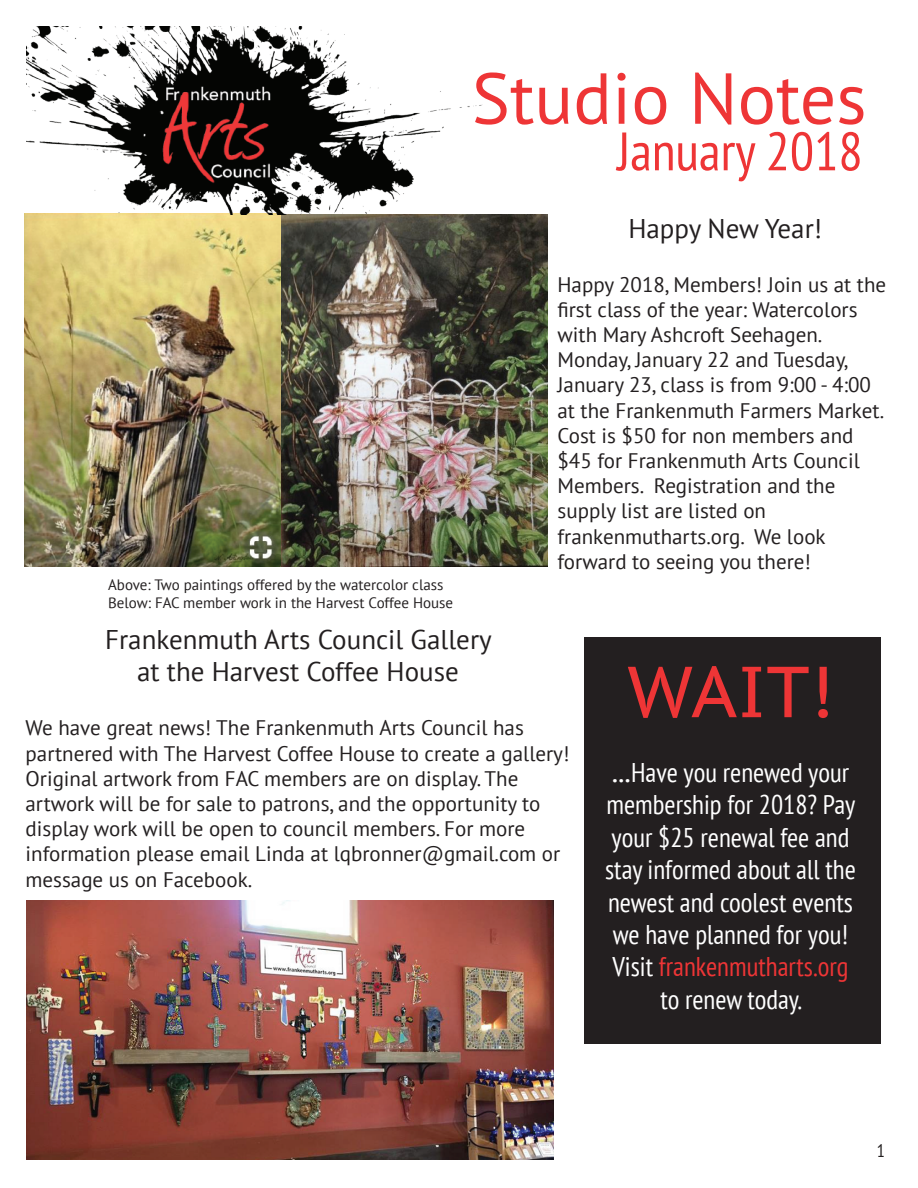
<style>
.page{position:relative;width:918px;height:1188px;background:#fff}
.page>*{position:absolute;margin:0;border:0;box-sizing:border-box;transform-origin:0 0}
.t1{font:72px "PT Sans";color:#ee3536}
.t2{font:72px "PT Sans Caption";color:#ee3536}
.t3{font:condensed 54px "PT Sans";color:#ee3536}
.t4{font:condensed 27px/32.4px "PT Sans";color:#fff;text-align:center}
.t5{font:27px/32.4px "PT Sans";color:#231f20;text-align:center}
.t6{font:21px/25.2px "PT Sans";color:#231f20}
.t7{font:condensed 18px "PT Sans";color:#231f20}
.t8{font:15px/18px "PT Sans";color:#231f20}
.s1{font-family:"PT Sans Caption";font-stretch:normal}
.s2{color:#ee3536}
</style>
<div class="page">
<img style="left:25px;top:213px;width:523px;height:353px">
<img style="left:26px;top:901px;width:527px;height:258px">
<img style="left:27px;top:26px;width:455px;height:189px">
<div style="left:584px;top:638px;width:297px;height:406px;background:#231f20"></div>
<h1 class="t1" style="left:472px;top:52px;width:396px">Studio Notes</h1>
<h2 class="t3" style="left:617px;top:117px;width:247px">January 2018</h2>
<p class="t8" style="left:108px;top:575px;width:347px">Above: Two paintings offered by the watercolor class<br>Below: FAC member work in the Harvest Coffee House</p>
<p class="t5" style="left:628px;top:211px;width:195px">Happy New Year!</p>
<p class="t6" style="left:558px;top:271px;width:330px">Happy 2018, Members! Join us at the first class of the year: Watercolors with Mary Ashcroft Seehagen.<br>Monday, January 22 and Tuesday,<br>January 23, class is from 9:00 - 4:00 at the Frankenmuth Farmers Market.<br>Cost is $50 for non members and $45 for Frankenmuth Arts Council<br>Members. Registration and the supply list are listed on frankenmutharts.org. We look forward to seeing you there!</p>
<p class="t5" style="left:105px;top:623px;width:388px">Frankenmuth Arts Council Gallery at the Harvest Coffee House</p>
<p class="t6" style="left:26px;top:715px;width:545px">We have great news! The Frankenmuth Arts Council has partnered with The Harvest Coffee House to create a gallery!<br>Original artwork from FAC members are on display. The artwork will be for sale to patrons, and the opportunity to display work will be open to council members. For more information please email Linda at lqbronner@gmail.com or message us on Facebook.</p>
<h1 class="t2" style="left:627px;top:645px;width:208px">WAIT!</h1>
<p class="t4" style="left:605px;top:756px;width:252px"><span class="s1">...</span>Have you renewed your membership for 2018? Pay your $25 renewal fee and stay informed about all the newest and coolest events we have planned for you!<br>Visit <span class="s2">frankenmutharts.org </span>to renew today.</p>
<p class="t7" style="left:877px;top:1139px;width:10px">1</p>
</div>
